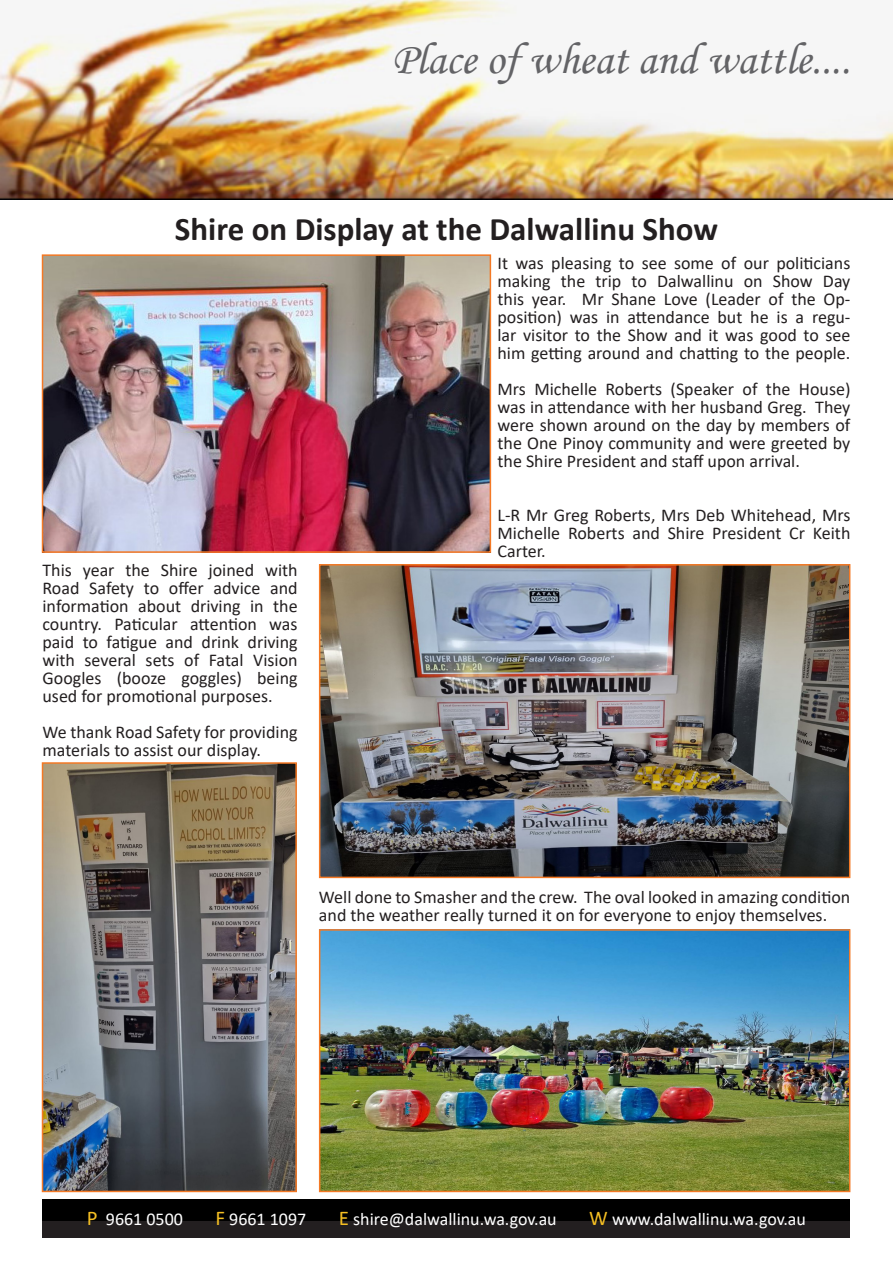
<style>
.page{position:relative;width:893px;height:1263px;background:#fff}
.page>*{position:absolute;margin:0;border:0;box-sizing:border-box;transform-origin:0 0}
.t1{font:45px "Monotype Corsiva";color:#636366}
.t2{font:700 33px "Calibri";color:#231f20}
.t3{font:18px/18px "Calibri";color:#231f20;text-align:justify}
.t4{font:18px "Calibri";color:#fff}
.s1{font-size:21px;color:#f5bf23}
</style>
<div class="page">
<div style="left:43px;top:1200px;width:807px;height:38px;background:#231f20"></div>
<div style="left:43px;top:1200px;width:807px;height:21px;background:#000"></div>
<img style="left:0;top:0;width:893px;height:200px">
<img style="left:45px;top:257px;width:443px;height:293px">
<div style="left:42px;top:254px;width:449px;height:299px;border:2px solid #f47925"></div>
<img style="left:322px;top:567px;width:525px;height:308px">
<div style="left:319px;top:564px;width:531px;height:314px;border:2px solid #f47925"></div>
<img style="left:45px;top:765px;width:249px;height:424px">
<div style="left:42px;top:762px;width:255px;height:430px;border:2px solid #f47925"></div>
<img style="left:322px;top:932px;width:525px;height:257px">
<div style="left:319px;top:929px;width:531px;height:263px;border:2px solid #f47925"></div>
<h1 class="t1" style="left:392px;top:32px;width:461px">Place of wheat and wattle....</h1>
<p class="t2" style="left:175px;top:206px;width:545px">Shire on Display at the Dalwallinu Show</p>
<p class="t3" style="left:497px;top:253px;width:354px">It was pleasing to see some of our politicians making the trip to Dalwallinu on Show Day this year. Mr Shane Love (Leader of the Op&shy;position) was in attendance but he is a regu&shy;lar visitor to the Show and it was good to see him getting around and chatting to the people.</p>
<p class="t3" style="left:497px;top:379px;width:354px">Mrs Michelle Roberts (Speaker of the House) was in attendance with her husband Greg. They were shown around on the day by members of the One Pinoy community and were greeted by the Shire President and staff upon arrival.</p>
<p class="t3" style="left:497px;top:505px;width:354px">L-R Mr Greg Roberts, Mrs Deb Whitehead, Mrs Michelle Roberts and Shire President Cr Keith Carter.</p>
<p class="t3" style="left:43px;top:560px;width:257px">This year the Shire joined with Road Safety to offer advice and information about driving in the country. Paticular attention was paid to fatigue and drink driving with several sets of Fatal Vision Googles (booze goggles) being used for promotional purposes.</p>
<p class="t3" style="left:43px;top:722px;width:257px">We thank Road Safety for providing materials to assist our display.</p>
<p class="t3" style="left:319px;top:887px;width:533px">Well done to Smasher and the crew. The oval looked in amazing condition and the weather really turned it on for everyone to enjoy themselves.</p>
<p class="t4" style="left:87px;top:1206px;width:98px"><span class="s1">P</span> 9661 0500</p>
<p class="t4" style="left:216px;top:1206px;width:92px"><span class="s1">F</span> 9661 1097</p>
<p class="t4" style="left:339px;top:1206px;width:219px"><span class="s1">E</span> shire@dalwallinu.wa.gov.au</p>
<p class="t4" style="left:589px;top:1206px;width:218px"><span class="s1">W</span> www.dalwallinu.wa.gov.au</p>
</div>
